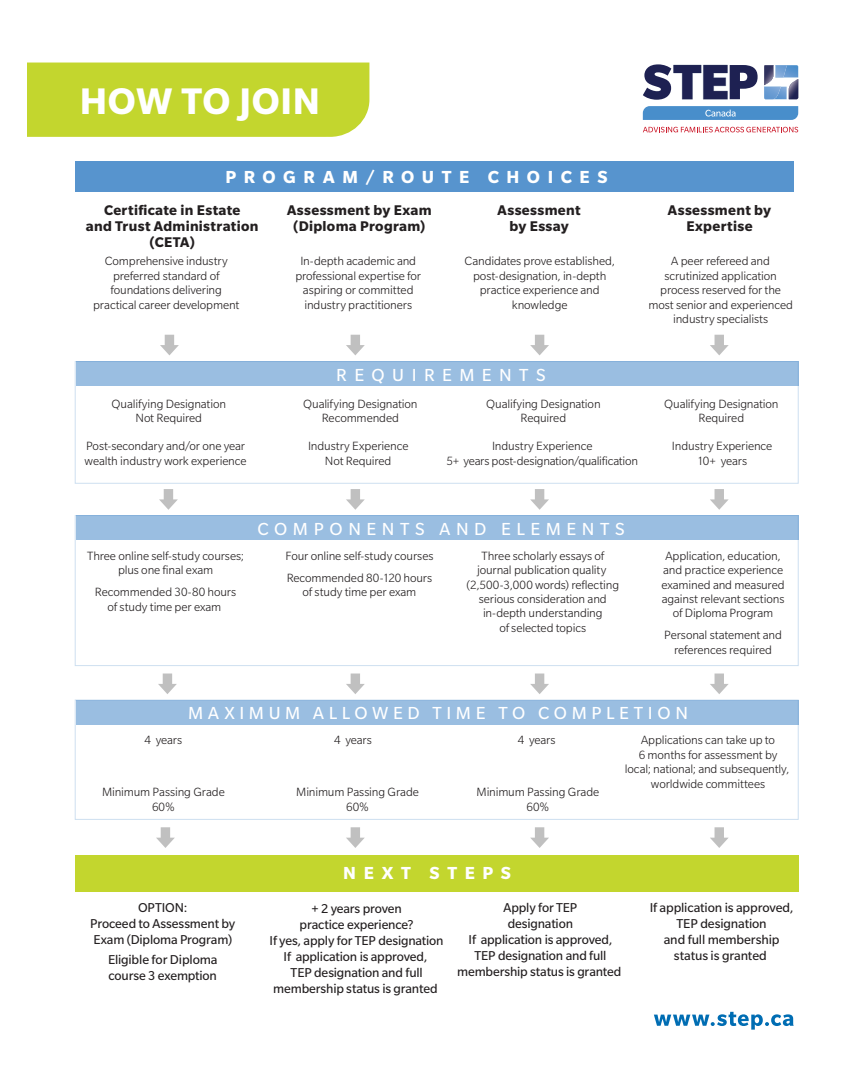
<style>
.page{position:relative;width:864px;height:1080px;background:#fff}
.page>*{position:absolute;margin:0;border:0;box-sizing:border-box;transform-origin:0 0}
.t1{font:700 40.3px "Slate Std";letter-spacing:.015em;color:#fff}
.t2{font:19px "Slate Std";letter-spacing:.245em;color:#fff}
.t3{font:700 19px "Slate Std";letter-spacing:.395em;color:#fff}
.t4{font:19px "Slate Std";letter-spacing:.285em;color:#fff}
.t5{font:19px "Slate Std";letter-spacing:.39em;color:#fff}
.t6{font:700 15.3px/16px "Slate Std";letter-spacing:.025em;color:#231f20;text-align:center}
.t7{font:14px/16px "Slate Std";letter-spacing:-.01em;color:#231f20;text-align:center}
.t8{font:300 13px/14.4px "Slate Std";letter-spacing:-.01em;color:#231f20;text-align:center}
</style>
<div class="page">
<div style="left:75px;top:161px;width:718px;height:31px;background:#5794ce"></div>
<div style="left:76px;top:362px;width:722px;height:24px;background:#9abee1"></div>
<div style="left:75px;top:361px;width:724px;height:123px;border:1px solid #5794ce"></div>
<svg style="left:654px;top:1012px;width:140px;height:18px"></svg>
<svg style="left:643px;top:64px;width:115px;height:36px"></svg>
<svg style="left:764px;top:65px;width:34px;height:34px"></svg>
<svg style="left:643px;top:106px;width:155px;height:14px"></svg>
<svg style="left:643px;top:127px;width:155px;height:5px"></svg>
<div style="left:27px;top:63px;width:342px;height:74px;background:#c3d62e"></div>
<div style="left:75px;top:855px;width:723px;height:36px;background:#c3d62e"></div>
<svg style="left:710px;top:335px;width:19px;height:20px"></svg>
<svg style="left:160px;top:335px;width:19px;height:20px"></svg>
<svg style="left:346px;top:335px;width:19px;height:20px"></svg>
<svg style="left:530px;top:335px;width:19px;height:20px"></svg>
<svg style="left:710px;top:489px;width:19px;height:21px"></svg>
<svg style="left:159px;top:489px;width:19px;height:21px"></svg>
<svg style="left:346px;top:489px;width:19px;height:21px"></svg>
<svg style="left:530px;top:489px;width:19px;height:21px"></svg>
<div style="left:76px;top:516px;width:722px;height:24px;background:#9abee1"></div>
<div style="left:75px;top:515px;width:724px;height:151px;border:1px solid #5794ce"></div>
<svg style="left:710px;top:674px;width:19px;height:20px"></svg>
<svg style="left:158px;top:674px;width:19px;height:20px"></svg>
<svg style="left:346px;top:674px;width:19px;height:20px"></svg>
<svg style="left:530px;top:674px;width:19px;height:20px"></svg>
<svg style="left:710px;top:827px;width:19px;height:21px"></svg>
<svg style="left:156px;top:827px;width:19px;height:21px"></svg>
<svg style="left:346px;top:827px;width:19px;height:21px"></svg>
<svg style="left:530px;top:827px;width:19px;height:21px"></svg>
<div style="left:76px;top:700px;width:722px;height:24px;background:#9abee1"></div>
<div style="left:75px;top:700px;width:724px;height:120px;border:1px solid #5794ce"></div>
<h1 class="t1" style="left:80px;top:79px;width:242px">HOW TO JOIN</h1>
<h2 class="t3" style="left:225px;top:166px;width:384px">PROGRAM/ROUTE CHOICES</h2>
<p class="t6" style="left:86px;top:202px;width:174px">Certificate in Estate<br>and Trust Administration (CETA)</p>
<p class="t6" style="left:287px;top:202px;width:146px">Assessment by Exam (Diploma Program)</p>
<p class="t6" style="left:498px;top:202px;width:84px">Assessment by Essay</p>
<p class="t6" style="left:668px;top:202px;width:105px">Assessment by<br>Expertise</p>
<p class="t8" style="left:93px;top:254px;width:148px">Comprehensive industry preferred standard of foundations delivering practical career development</p>
<p class="t8" style="left:295px;top:254px;width:127px">In-depth academic and professional expertise for aspiring or committed industry practitioners</p>
<p class="t8" style="left:464px;top:254px;width:152px">Candidates prove established, post-designation, in-depth practice experience and knowledge</p>
<p class="t8" style="left:648px;top:254px;width:146px">A peer refereed and scrutinized application process reserved for the most senior and experienced industry specialists</p>
<h2 class="t5" style="left:336px;top:365px;width:211px">REQUIREMENTS</h2>
<p class="t8" style="left:112px;top:396px;width:116px">Qualifying Designation<br>Not Required</p>
<p class="t8" style="left:486px;top:396px;width:116px">Qualifying Designation<br>Required</p>
<p class="t8" style="left:664px;top:396px;width:116px">Qualifying Designation<br>Required</p>
<p class="t8" style="left:672px;top:439px;width:102px">Industry Experience<br>10+ years</p>
<p class="t8" style="left:303px;top:396px;width:116px">Qualifying Designation<br>Recommended</p>
<p class="t8" style="left:85px;top:439px;width:163px;text-align:left">Post-secondary and/or one year wealth industry work experience</p>
<p class="t8" style="left:308px;top:439px;width:102px">Industry Experience<br>Not Required</p>
<p class="t8" style="left:447px;top:439px;width:193px">Industry Experience<br>5+ years post-designation/qualification</p>
<p class="t8" style="left:87px;top:548px;width:159px">Three online self-study courses; plus one final exam</p>
<p class="t8" style="left:95px;top:585px;width:143px">Recommended 30-80 hours of study time per exam</p>
<h2 class="t4" style="left:257px;top:519px;width:369px">COMPONENTS AND ELEMENTS</h2>
<p class="t8" style="left:285px;top:545px;width:150px;line-height:22px;text-align:left">Four online self-study courses<br>Recommended 80-120 hours</p>
<p class="t8" style="left:303px;top:585px;width:115px">of study time per exam</p>
<p class="t8" style="left:467px;top:548px;width:154px">Three scholarly essays of journal publication quality (2,500-3,000 words) reflecting serious consideration and in-depth understanding<br>of selected topics</p>
<p class="t8" style="left:662px;top:548px;width:125px">Application, education, and practice experience examined and measured against relevant sections of Diploma Program</p>
<p class="t8" style="left:664px;top:628px;width:119px">Personal statement and references required</p>
<h2 class="t2" style="left:188px;top:703px;width:501px">MAXIMUM ALLOWED TIME TO COMPLETION</h2>
<p class="t8" style="left:334px;top:733px;width:39px">4 years</p>
<p class="t8" style="left:518px;top:733px;width:39px">4 years</p>
<p class="t8" style="left:625px;top:733px;width:166px">Applications can take up to<br>6 months for assessment by local; national; and subsequently, worldwide committees</p>
<p class="t8" style="left:145px;top:733px;width:39px">4 years</p>
<p class="t8" style="left:102px;top:785px;width:124px">Minimum Passing Grade<br>60%</p>
<p class="t8" style="left:296px;top:785px;width:124px">Minimum Passing Grade<br>60%</p>
<p class="t8" style="left:477px;top:785px;width:124px">Minimum Passing Grade<br>60%</p>
<p class="t7" style="left:90px;top:900px;width:146px">OPTION:<br>Proceed to Assessment by<br>Exam (Diploma Program)</p>
<p class="t7" style="left:108px;top:952px;width:111px;text-align:left">Eligible for Diploma course 3 exemption</p>
<h2 class="t3" style="left:343px;top:863px;width:169px">NEXT STEPS</h2>
<p class="t7" style="left:270px;top:900px;width:176px">+ 2 years proven<br>practice experience?<br>If yes, apply for TEP designation<br>If application is approved,<br>TEP designation and full membership status is granted</p>
<p class="t7" style="left:457px;top:900px;width:166px">Apply for TEP<br>designation<br>If application is approved,<br>TEP designation and full membership status is granted</p>
<p class="t7" style="left:650px;top:900px;width:145px">If application is approved,<br>TEP designation<br>and full membership status is granted</p>
</div>
